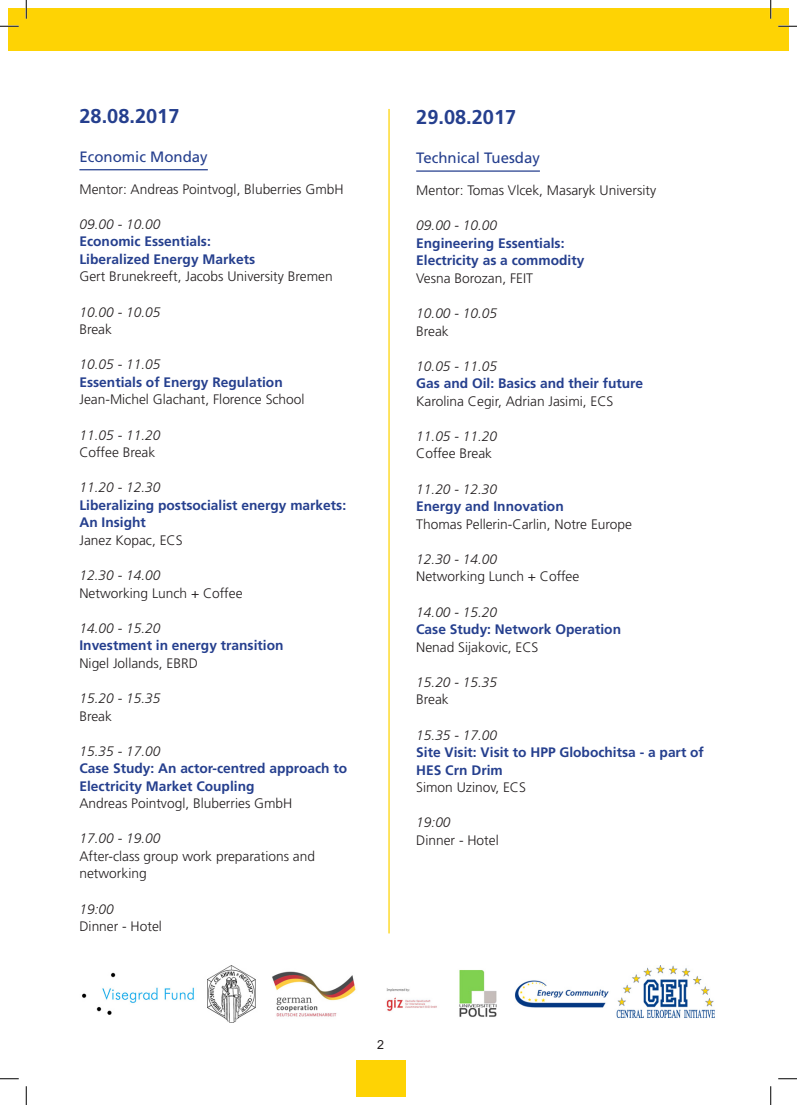
<style>
.page{position:relative;width:797px;height:1105px;background:#fff}
.page>*{position:absolute;margin:0;border:0;box-sizing:border-box;transform-origin:0 0}
.Tekst_datum{font:700 20px "Frutiger LT Pro";color:#253f8e}
.Tekst_welcome{font:15px "Frutiger LT Pro";color:#253f8e}
.Tekst_autori{font:300 13.75px/17.5px "Frutiger LT Pro";color:#231f20}
.Tekst_bold{font:700 13.75px/17.5px "Frutiger LT Pro";color:#253f8e}
.Tekst_datum_italic{font:italic 300 13.75px "Frutiger LT Pro";color:#231f20}
.Broj_strane{font:12.5px "Arial";color:#231f20}
</style>
<div class="page">
<div style="left:770px;top:9px;width:18px;height:42px;background:#fed304"></div>
<div style="left:356px;top:1060px;width:49px;height:36px;background:#fed304"></div>
<div style="left:9px;top:9px;width:761px;height:42px;background:#fed304"></div>
<img style="left:82px;top:966px;width:633px;height:57px">
<hr style="left:79px;top:169px;width:129px;height:1px;background:#253f8e">
<hr style="left:388px;top:109px;width:1px;height:824px;background:#fed304">
<hr style="left:416px;top:170px;width:124px;height:2px;background:#253f8e">
<svg style="left:0;top:25px;width:19px;height:2px"></svg>
<svg style="left:778px;top:25px;width:19px;height:2px"></svg>
<svg style="left:0;top:1078px;width:19px;height:1px"></svg>
<svg style="left:778px;top:1078px;width:19px;height:1px"></svg>
<svg style="left:25px;top:0;width:2px;height:19px"></svg>
<svg style="left:25px;top:1086px;width:2px;height:19px"></svg>
<svg style="left:770px;top:0;width:1px;height:19px"></svg>
<svg style="left:770px;top:1086px;width:1px;height:19px"></svg>
<p class="Tekst_datum" style="left:79px;top:104px;width:102px">28.08.2017</p>
<p class="Tekst_welcome" style="left:79px;top:148px;width:130px">Economic Monday</p>
<p class="Tekst_autori" style="left:79px;top:180px;width:266px">Mentor: Andreas Pointvogl, Bluberries GmbH</p>
<p class="Tekst_datum_italic" style="left:79px;top:216px;width:83px">09.00 - 10.00</p>
<p class="Tekst_bold" style="left:79px;top:233px;width:133px">Economic Essentials:</p>
<p class="Tekst_bold" style="left:79px;top:250px;width:177px">Liberalized Energy Markets</p>
<p class="Tekst_autori" style="left:79px;top:268px;width:255px">Gert Brunekreeft, Jacobs University Bremen</p>
<p class="Tekst_datum_italic" style="left:79px;top:304px;width:83px">10.00 - 10.05</p>
<p class="Tekst_autori" style="left:79px;top:321px;width:34px">Break</p>
<p class="Tekst_datum_italic" style="left:79px;top:357px;width:83px">10.05 - 11.05</p>
<p class="Tekst_bold" style="left:79px;top:373px;width:205px">Essentials of Energy Regulation</p>
<p class="Tekst_autori" style="left:79px;top:391px;width:227px">Jean-Michel Glachant, Florence School</p>
<p class="Tekst_datum_italic" style="left:79px;top:427px;width:83px">11.05 - 11.20</p>
<p class="Tekst_autori" style="left:79px;top:444px;width:77px">Coffee Break</p>
<p class="Tekst_datum_italic" style="left:79px;top:480px;width:83px">11.20 - 12.30</p>
<p class="Tekst_bold" style="left:79px;top:496px;width:268px">Liberalizing postsocialist energy markets:</p>
<p class="Tekst_bold" style="left:79px;top:514px;width:68px">An Insight</p>
<p class="Tekst_autori" style="left:79px;top:531px;width:105px">Janez Kopac, ECS</p>
<p class="Tekst_datum_italic" style="left:79px;top:567px;width:83px">12.30 - 14.00</p>
<p class="Tekst_autori" style="left:79px;top:584px;width:165px">Networking Lunch + Coffee</p>
<p class="Tekst_datum_italic" style="left:79px;top:620px;width:83px">14.00 - 15.20</p>
<p class="Tekst_bold" style="left:79px;top:637px;width:206px">Investment in energy transition</p>
<p class="Tekst_autori" style="left:79px;top:654px;width:120px">Nigel Jollands, EBRD</p>
<p class="Tekst_datum_italic" style="left:79px;top:690px;width:83px">15.20 - 15.35</p>
<p class="Tekst_autori" style="left:79px;top:707px;width:34px">Break</p>
<p class="Tekst_datum_italic" style="left:79px;top:743px;width:83px">15.35 - 17.00</p>
<p class="Tekst_bold" style="left:79px;top:760px;width:269px">Case Study: An actor-centred approach to<br>Electricity Market Coupling</p>
<p class="Tekst_autori" style="left:79px;top:795px;width:214px">Andreas Pointvogl, Bluberries GmbH</p>
<p class="Tekst_datum_italic" style="left:79px;top:831px;width:83px">17.00 - 19.00</p>
<p class="Tekst_autori" style="left:79px;top:847px;width:237px">After-class group work preparations and networking</p>
<p class="Tekst_datum_italic" style="left:79px;top:901px;width:36px">19:00</p>
<p class="Tekst_autori" style="left:79px;top:918px;width:84px">Dinner - Hotel</p>
<p class="Tekst_datum" style="left:416px;top:105px;width:102px">29.08.2017</p>
<p class="Tekst_welcome" style="left:416px;top:149px;width:125px">Technical Tuesday</p>
<p class="Tekst_autori" style="left:416px;top:182px;width:241px">Mentor: Tomas Vlcek, Masaryk University</p>
<p class="Tekst_datum_italic" style="left:416px;top:217px;width:83px">09.00 - 10.00</p>
<p class="Tekst_bold" style="left:416px;top:234px;width:150px">Engineering Essentials:</p>
<p class="Tekst_bold" style="left:416px;top:252px;width:170px">Electricity as a commodity</p>
<p class="Tekst_autori" style="left:416px;top:269px;width:118px">Vesna Borozan, FEIT</p>
<p class="Tekst_datum_italic" style="left:416px;top:305px;width:83px">10.00 - 10.05</p>
<p class="Tekst_autori" style="left:416px;top:322px;width:34px">Break</p>
<p class="Tekst_datum_italic" style="left:416px;top:358px;width:83px">10.05 - 11.05</p>
<p class="Tekst_bold" style="left:416px;top:375px;width:228px">Gas and Oil: Basics and their future</p>
<p class="Tekst_autori" style="left:416px;top:392px;width:199px">Karolina Cegir, Adrian Jasimi, ECS</p>
<p class="Tekst_datum_italic" style="left:416px;top:428px;width:83px">11.05 - 11.20</p>
<p class="Tekst_autori" style="left:416px;top:445px;width:77px">Coffee Break</p>
<p class="Tekst_datum_italic" style="left:416px;top:481px;width:83px">11.20 - 12.30</p>
<p class="Tekst_bold" style="left:416px;top:498px;width:149px">Energy and Innovation</p>
<p class="Tekst_autori" style="left:416px;top:515px;width:217px">Thomas Pellerin-Carlin, Notre Europe</p>
<p class="Tekst_datum_italic" style="left:416px;top:551px;width:83px">12.30 - 14.00</p>
<p class="Tekst_autori" style="left:416px;top:568px;width:165px">Networking Lunch + Coffee</p>
<p class="Tekst_datum_italic" style="left:416px;top:604px;width:83px">14.00 - 15.20</p>
<p class="Tekst_bold" style="left:416px;top:621px;width:206px">Case Study: Network Operation</p>
<p class="Tekst_autori" style="left:416px;top:638px;width:124px">Nenad Sijakovic, ECS</p>
<p class="Tekst_datum_italic" style="left:416px;top:674px;width:83px">15.20 - 15.35</p>
<p class="Tekst_autori" style="left:416px;top:691px;width:34px">Break</p>
<p class="Tekst_datum_italic" style="left:416px;top:727px;width:83px">15.35 - 17.00</p>
<p class="Tekst_bold" style="left:416px;top:744px;width:289px">Site Visit: Visit to HPP Globochitsa - a part of<br>HES Crn Drim</p>
<p class="Tekst_autori" style="left:416px;top:779px;width:111px">Simon Uzinov, ECS</p>
<p class="Tekst_datum_italic" style="left:416px;top:814px;width:36px">19:00</p>
<p class="Tekst_autori" style="left:416px;top:831px;width:84px">Dinner - Hotel</p>
<p class="Broj_strane" style="left:377px;top:1036px;width:8px">2</p>
</div>
